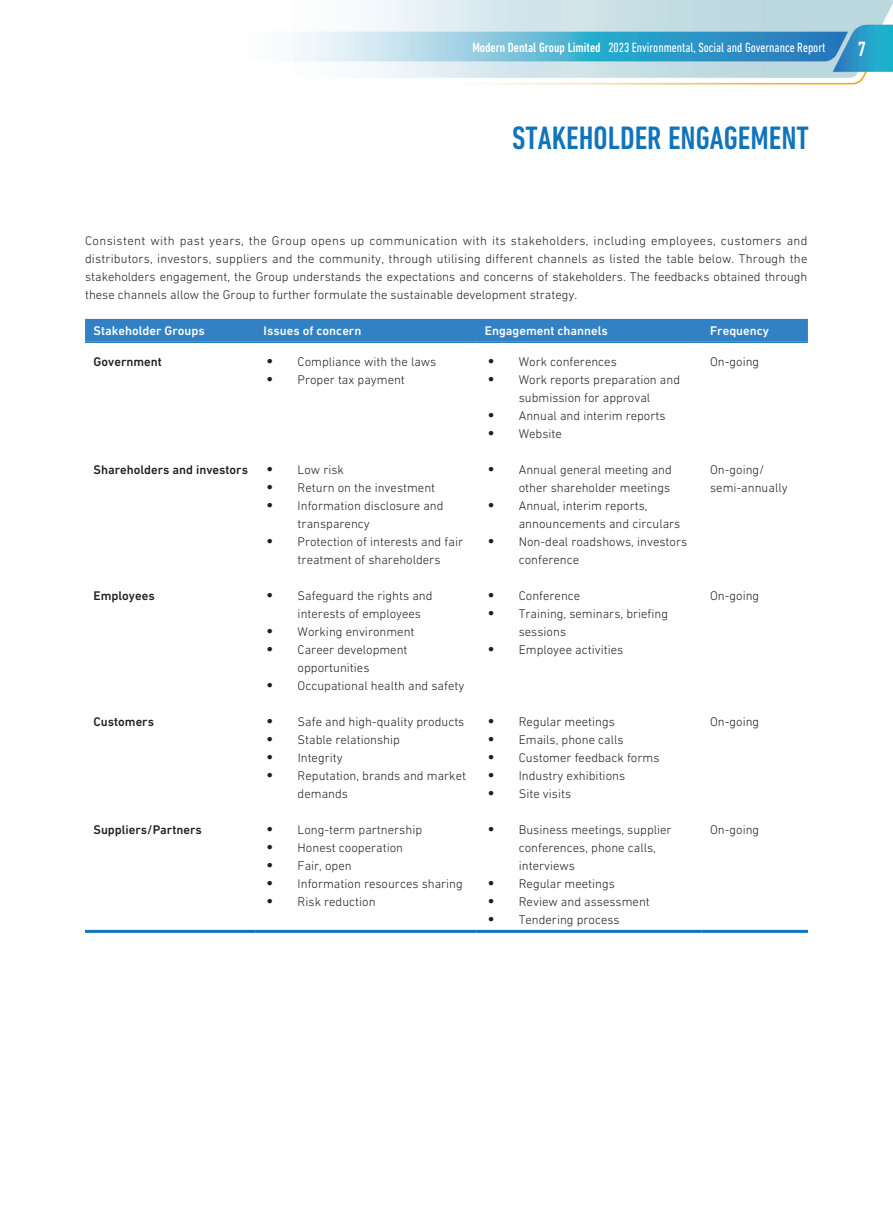
<style>
.page{position:relative;width:893px;height:1212px;background:#fff}
.page>*{position:absolute;margin:0;border:0;box-sizing:border-box;transform-origin:0 0}
.t1{font:500 condensed 33px "DIN Next LT Pro";color:#1074bc}
.t2{font:500 condensed 21px "DIN Next LT Pro";color:#fff}
.t3{font:condensed 13.65px "DIN Next LT Pro";color:#fff}
._1__內文{font:300 12.75px/18px "DIN Next LT Pro";color:#231f20}
._1__內文-2{font:500 12.75px "DIN Next LT Pro";color:#231f20}
._1__內文-3{font:500 12.75px "DIN Next LT Pro";color:#fff}
._1__內文-4{font:300 12.75px "M Hei HK";color:#231f20}
.s1{font-weight:500}
</style>
<div class="page">
<img style="left:85px;top:0;width:808px;height:930px">
<div style="left:85px;top:319px;width:723px;height:22px;background:#3281c4"></div>
<hr style="left:85px;top:341px;width:170px;height:2px;background:#1074bc">
<hr style="left:255px;top:341px;width:221px;height:2px;background:#1074bc">
<hr style="left:476px;top:341px;width:226px;height:2px;background:#1074bc">
<hr style="left:702px;top:341px;width:106px;height:2px;background:#1074bc">
<hr style="left:85px;top:930px;width:170px;height:3px;background:#1074bc">
<hr style="left:255px;top:930px;width:221px;height:3px;background:#1074bc">
<hr style="left:476px;top:930px;width:226px;height:3px;background:#1074bc">
<hr style="left:702px;top:930px;width:106px;height:3px;background:#1074bc">
<p class="t3" style="left:472px;top:40px;width:354px"><span class="s1">Modern Dental Group Limited</span> 2023 Environmental, Social and Governance Report</p>
<h2 class="t2" style="left:858px;top:37px;width:10px">7</h2>
<h1 class="t1" style="left:512px;top:119px;width:298px">STAKEHOLDER ENGAGEMENT</h1>
<p class="_1__內文" style="left:85px;top:232px;width:724px;text-align:justify">Consistent with past years, the Group opens up communication with its stakeholders, including employees, customers and distributors, investors, suppliers and the community, through utilising different channels as listed the table below. Through the stakeholders engagement, the Group understands the expectations and concerns of stakeholders. The feedbacks obtained through these channels allow the Group to further formulate the sustainable development strategy.</p>
<p class="_1__內文-3" style="left:94px;top:324px;width:113px">Stakeholder Groups</p>
<p class="_1__內文-3" style="left:264px;top:324px;width:99px">Issues of concern</p>
<p class="_1__內文-3" style="left:485px;top:324px;width:125px">Engagement channels</p>
<p class="_1__內文-3" style="left:710px;top:324px;width:60px">Frequency</p>
<p class="_1__內文-2" style="left:94px;top:354px;width:70px">Government</p>
<p class="_1__內文-4" style="left:264px;top:354px;width:14px">‧</p>
<p class="_1__內文" style="left:298px;top:352px;width:140px">Compliance with the laws</p>
<p class="_1__內文-4" style="left:264px;top:372px;width:14px">‧</p>
<p class="_1__內文" style="left:298px;top:370px;width:109px">Proper tax payment</p>
<p class="_1__內文" style="left:710px;top:352px;width:51px">On-going</p>
<p class="_1__內文-4" style="left:485px;top:354px;width:14px">‧</p>
<p class="_1__內文" style="left:519px;top:352px;width:100px">Work conferences</p>
<p class="_1__內文-4" style="left:485px;top:372px;width:14px">‧</p>
<p class="_1__內文" style="left:519px;top:370px;width:163px">Work reports preparation and submission for approval</p>
<p class="_1__內文-4" style="left:485px;top:408px;width:14px">‧</p>
<p class="_1__內文" style="left:519px;top:406px;width:148px">Annual and interim reports</p>
<p class="_1__內文-4" style="left:485px;top:426px;width:14px">‧</p>
<p class="_1__內文" style="left:519px;top:424px;width:45px">Website</p>
<p class="_1__內文-2" style="left:94px;top:462px;width:156px">Shareholders and investors</p>
<p class="_1__內文-4" style="left:264px;top:462px;width:14px">‧</p>
<p class="_1__內文" style="left:298px;top:460px;width:48px">Low risk</p>
<p class="_1__內文-4" style="left:264px;top:480px;width:14px">‧</p>
<p class="_1__內文" style="left:298px;top:478px;width:139px">Return on the investment</p>
<p class="_1__內文-4" style="left:264px;top:498px;width:14px">‧</p>
<p class="_1__內文" style="left:298px;top:496px;width:147px">Information disclosure and transparency</p>
<p class="_1__內文-4" style="left:264px;top:534px;width:14px">‧</p>
<p class="_1__內文" style="left:298px;top:532px;width:167px">Protection of interests and fair treatment of shareholders</p>
<p class="_1__內文-2" style="left:94px;top:588px;width:63px">Employees</p>
<p class="_1__內文-4" style="left:264px;top:588px;width:14px">‧</p>
<p class="_1__內文" style="left:298px;top:586px;width:136px">Safeguard the rights and interests of employees</p>
<p class="_1__內文-4" style="left:264px;top:624px;width:14px">‧</p>
<p class="_1__內文" style="left:298px;top:622px;width:118px">Working environment</p>
<p class="_1__內文-4" style="left:264px;top:642px;width:14px">‧</p>
<p class="_1__內文" style="left:298px;top:640px;width:111px">Career development opportunities</p>
<p class="_1__內文-4" style="left:264px;top:678px;width:14px">‧</p>
<p class="_1__內文" style="left:298px;top:676px;width:168px">Occupational health and safety</p>
<p class="_1__內文-2" style="left:94px;top:714px;width:62px">Customers</p>
<p class="_1__內文-4" style="left:264px;top:714px;width:14px">‧</p>
<p class="_1__內文" style="left:298px;top:712px;width:168px">Safe and high-quality products</p>
<p class="_1__內文-4" style="left:264px;top:732px;width:14px">‧</p>
<p class="_1__內文" style="left:298px;top:730px;width:104px">Stable relationship</p>
<p class="_1__內文-4" style="left:264px;top:750px;width:14px">‧</p>
<p class="_1__內文" style="left:298px;top:748px;width:47px">Integrity</p>
<p class="_1__內文-4" style="left:264px;top:768px;width:14px">‧</p>
<p class="_1__內文" style="left:298px;top:766px;width:170px">Reputation, brands and market demands</p>
<p class="_1__內文-2" style="left:94px;top:822px;width:110px">Suppliers/Partners</p>
<p class="_1__內文-4" style="left:264px;top:822px;width:14px">‧</p>
<p class="_1__內文" style="left:298px;top:820px;width:126px">Long-term partnership</p>
<p class="_1__內文-4" style="left:264px;top:840px;width:14px">‧</p>
<p class="_1__內文" style="left:298px;top:838px;width:107px">Honest cooperation</p>
<p class="_1__內文-4" style="left:264px;top:858px;width:14px">‧</p>
<p class="_1__內文" style="left:298px;top:856px;width:56px">Fair, open</p>
<p class="_1__內文-4" style="left:264px;top:876px;width:14px">‧</p>
<p class="_1__內文" style="left:298px;top:874px;width:167px">Information resources sharing</p>
<p class="_1__內文-4" style="left:264px;top:894px;width:14px">‧</p>
<p class="_1__內文" style="left:298px;top:892px;width:79px">Risk reduction</p>
<p class="_1__內文-4" style="left:485px;top:462px;width:14px">‧</p>
<p class="_1__內文" style="left:519px;top:460px;width:155px">Annual general meeting and other shareholder meetings</p>
<p class="_1__內文-4" style="left:485px;top:498px;width:14px">‧</p>
<p class="_1__內文" style="left:519px;top:496px;width:163px">Annual, interim reports, announcements and circulars</p>
<p class="_1__內文-4" style="left:485px;top:534px;width:14px">‧</p>
<p class="_1__內文" style="left:519px;top:532px;width:170px">Non-deal roadshows, investors conference</p>
<p class="_1__內文-4" style="left:485px;top:588px;width:14px">‧</p>
<p class="_1__內文" style="left:519px;top:586px;width:63px">Conference</p>
<p class="_1__內文-4" style="left:485px;top:606px;width:14px">‧</p>
<p class="_1__內文" style="left:519px;top:604px;width:151px">Training, seminars, briefing sessions</p>
<p class="_1__內文-4" style="left:485px;top:642px;width:14px">‧</p>
<p class="_1__內文" style="left:519px;top:640px;width:106px">Employee activities</p>
<p class="_1__內文-4" style="left:485px;top:714px;width:14px">‧</p>
<p class="_1__內文" style="left:519px;top:712px;width:98px">Regular meetings</p>
<p class="_1__內文-4" style="left:485px;top:732px;width:14px">‧</p>
<p class="_1__內文" style="left:519px;top:730px;width:106px">Emails, phone calls</p>
<p class="_1__內文-4" style="left:485px;top:750px;width:14px">‧</p>
<p class="_1__內文" style="left:519px;top:748px;width:142px">Customer feedback forms</p>
<p class="_1__內文-4" style="left:485px;top:768px;width:14px">‧</p>
<p class="_1__內文" style="left:519px;top:766px;width:108px">Industry exhibitions</p>
<p class="_1__內文-4" style="left:485px;top:786px;width:14px">‧</p>
<p class="_1__內文" style="left:519px;top:784px;width:54px">Site visits</p>
<p class="_1__內文-4" style="left:485px;top:822px;width:14px">‧</p>
<p class="_1__內文" style="left:519px;top:820px;width:154px">Business meetings, supplier conferences, phone calls, interviews</p>
<p class="_1__內文-4" style="left:485px;top:876px;width:14px">‧</p>
<p class="_1__內文" style="left:519px;top:874px;width:98px">Regular meetings</p>
<p class="_1__內文-4" style="left:485px;top:894px;width:14px">‧</p>
<p class="_1__內文" style="left:519px;top:892px;width:133px">Review and assessment</p>
<p class="_1__內文-4" style="left:485px;top:912px;width:14px">‧</p>
<p class="_1__內文" style="left:519px;top:910px;width:102px">Tendering process</p>
<p class="_1__內文" style="left:710px;top:460px;width:56px">On-going/</p>
<p class="_1__內文" style="left:710px;top:478px;width:79px">semi-annually</p>
<p class="_1__內文" style="left:710px;top:586px;width:51px">On-going</p>
<p class="_1__內文" style="left:710px;top:712px;width:51px">On-going</p>
<p class="_1__內文" style="left:710px;top:820px;width:51px">On-going</p>
</div>
